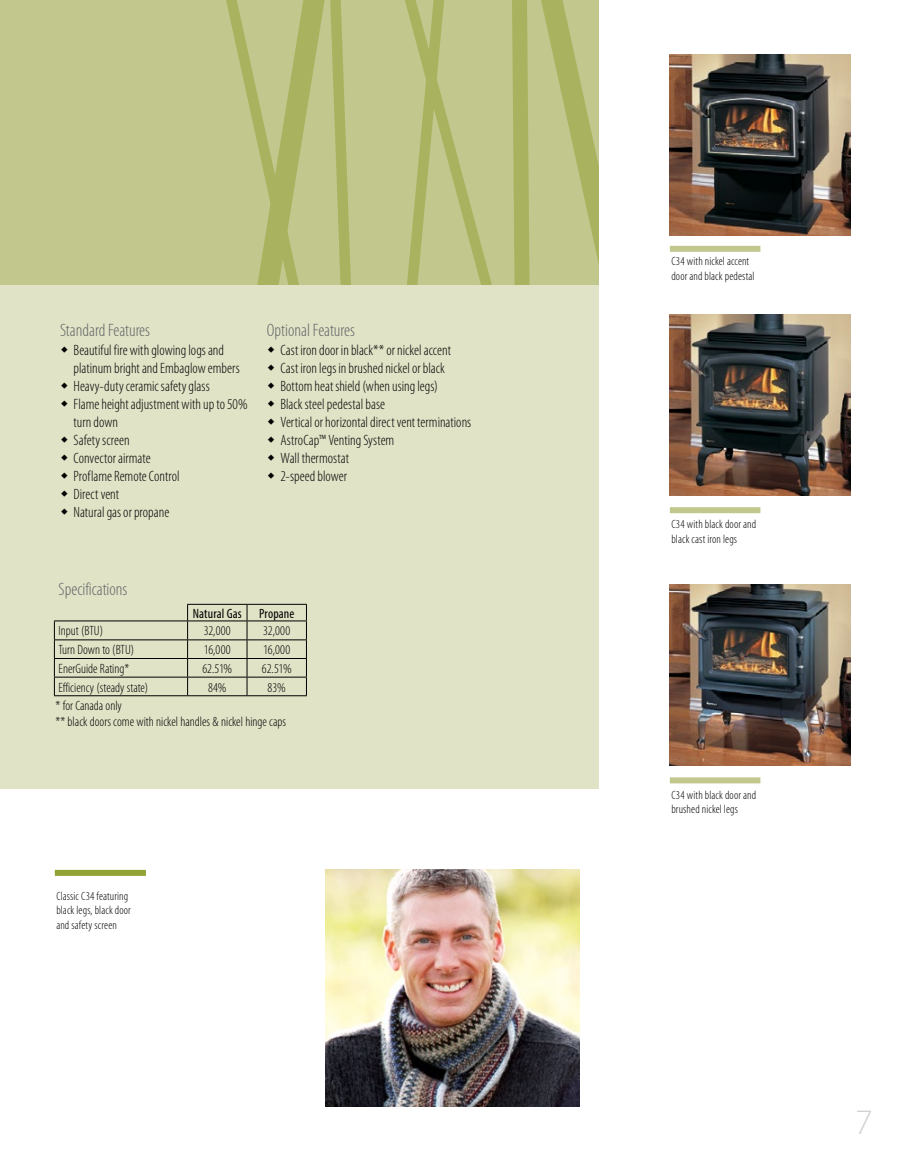
<style>
.page{position:relative;width:905px;height:1161px;background:#fff}
.page>*{position:absolute;margin:0;border:0;box-sizing:border-box;transform-origin:0 0}
.t1{font:300 36px "Myriad Pro";color:#d1d3d4}
.t2{font:300 condensed 18px "Myriad Pro";color:#636466}
.t3{font:300 condensed 15px/18px "Myriad Pro";color:#000}
.t4{font:300 condensed 13.5px/16.2px "Myriad Pro";color:#000}
.t5{font:condensed 13.5px "Myriad Pro";letter-spacing:.01em;color:#000}
.t6{font:300 condensed 12px/14.4px "Myriad Pro";letter-spacing:.01em;color:#000}
</style>
<div class="page">
<img style="left:669px;top:585px;width:181px;height:181px">
<div style="left:0;top:0;width:598px;height:285px;background:#c2c78e"></div>
<svg style="left:226px;top:0;width:125px;height:285px"></svg>
<svg style="left:405px;top:0;width:193px;height:285px"></svg>
<img style="left:669px;top:55px;width:181px;height:181px">
<img style="left:669px;top:314px;width:181px;height:181px">
<div style="left:0;top:285px;width:598px;height:503px;background:#e0e3c6"></div>
<img style="left:326px;top:870px;width:253px;height:237px">
<hr style="left:247px;top:604px;width:60px;height:1px;background:#000">
<hr style="left:247px;top:621px;width:60px;height:1px;background:#000">
<hr style="left:188px;top:640px;width:59px;height:1px;background:#000">
<hr style="left:247px;top:640px;width:60px;height:1px;background:#000">
<hr style="left:54px;top:658px;width:134px;height:1px;background:#000">
<hr style="left:188px;top:658px;width:59px;height:1px;background:#000">
<hr style="left:247px;top:658px;width:60px;height:1px;background:#000">
<hr style="left:54px;top:677px;width:134px;height:1px;background:#000">
<hr style="left:188px;top:677px;width:59px;height:1px;background:#000">
<hr style="left:247px;top:677px;width:60px;height:1px;background:#000">
<svg style="left:306px;top:605px;width:1px;height:90px"></svg>
<hr style="left:54px;top:695px;width:134px;height:1px;background:#000">
<hr style="left:188px;top:695px;width:59px;height:1px;background:#000">
<hr style="left:247px;top:695px;width:60px;height:1px;background:#000">
<hr style="left:54px;top:621px;width:134px;height:1px;background:#000">
<svg style="left:54px;top:621px;width:1px;height:74px"></svg>
<hr style="left:54px;top:640px;width:134px;height:1px;background:#000">
<hr style="left:187px;top:604px;width:60px;height:1px;background:#000">
<svg style="left:187px;top:605px;width:1px;height:90px"></svg>
<svg style="left:247px;top:605px;width:1px;height:90px"></svg>
<hr style="left:188px;top:621px;width:59px;height:1px;background:#000">
<div style="left:55px;top:870px;width:91px;height:6px;background:#92a234"></div>
<div style="left:669px;top:246px;width:91px;height:6px;background:#c2c78e"></div>
<div style="left:669px;top:507px;width:91px;height:6px;background:#c2c78e"></div>
<div style="left:669px;top:777px;width:91px;height:6px;background:#c2c78e"></div>
<p class="t2" style="left:60px;top:319px;width:91px">Standard Features</p>
<p class="t2" style="left:267px;top:319px;width:89px">Optional Features</p>
<p class="t3" style="left:73px;top:341px;width:175px">Beautiful fire with glowing logs and platinum bright and Embaglow embers<br>Heavy-duty ceramic safety glass<br>Flame height adjustment with up to 50% turn down<br>Safety screen<br>Convector airmate<br>Proflame Remote Control<br>Direct vent<br>Natural gas or propane</p>
<p class="t3" style="left:280px;top:341px;width:192px">Cast iron door in black** or nickel accent<br>Cast iron legs in brushed nickel or black<br>Bottom heat shield (when using legs)<br>Black steel pedestal base<br>Vertical or horizontal direct vent terminations<br>AstroCap™ Venting System<br>Wall thermostat<br>2-speed blower</p>
<p class="t2" style="left:59px;top:579px;width:70px">Specifications</p>
<p class="t5" style="left:193px;top:605px;width:50px">Natural Gas</p>
<p class="t5" style="left:259px;top:605px;width:37px">Propane</p>
<p class="t4" style="left:59px;top:623px;width:46px">Input (BTU)</p>
<p class="t4" style="left:204px;top:623px;width:28px">32,000</p>
<p class="t4" style="left:263px;top:623px;width:28px">32,000</p>
<p class="t4" style="left:59px;top:642px;width:77px">Turn Down to (BTU)</p>
<p class="t4" style="left:204px;top:642px;width:28px">16,000</p>
<p class="t4" style="left:263px;top:642px;width:28px">16,000</p>
<p class="t4" style="left:59px;top:660px;width:72px">EnerGuide Rating*</p>
<p class="t4" style="left:202px;top:660px;width:31px">62.51%</p>
<p class="t4" style="left:262px;top:660px;width:31px">62.51%</p>
<p class="t4" style="left:59px;top:679px;width:91px">Efficiency (steady state)</p>
<p class="t4" style="left:208px;top:679px;width:20px">84%</p>
<p class="t4" style="left:268px;top:679px;width:20px">83%</p>
<p class="t4" style="left:55px;top:698px;width:232px">* for Canada only<br>** black doors come with nickel handles &amp; nickel hinge caps</p>
<p class="t6" style="left:56px;top:889px;width:76px">Classic C34 featuring black legs, black door and safety screen</p>
<p class="t6" style="left:671px;top:254px;width:85px">C34 with nickel accent door and black pedestal</p>
<p class="t6" style="left:671px;top:517px;width:86px">C34 with black door and black cast iron legs</p>
<p class="t6" style="left:671px;top:787px;width:86px">C34 with black door and brushed nickel legs</p>
<h1 class="t1" style="left:855px;top:1100px;width:19px">7</h1>
</div>
